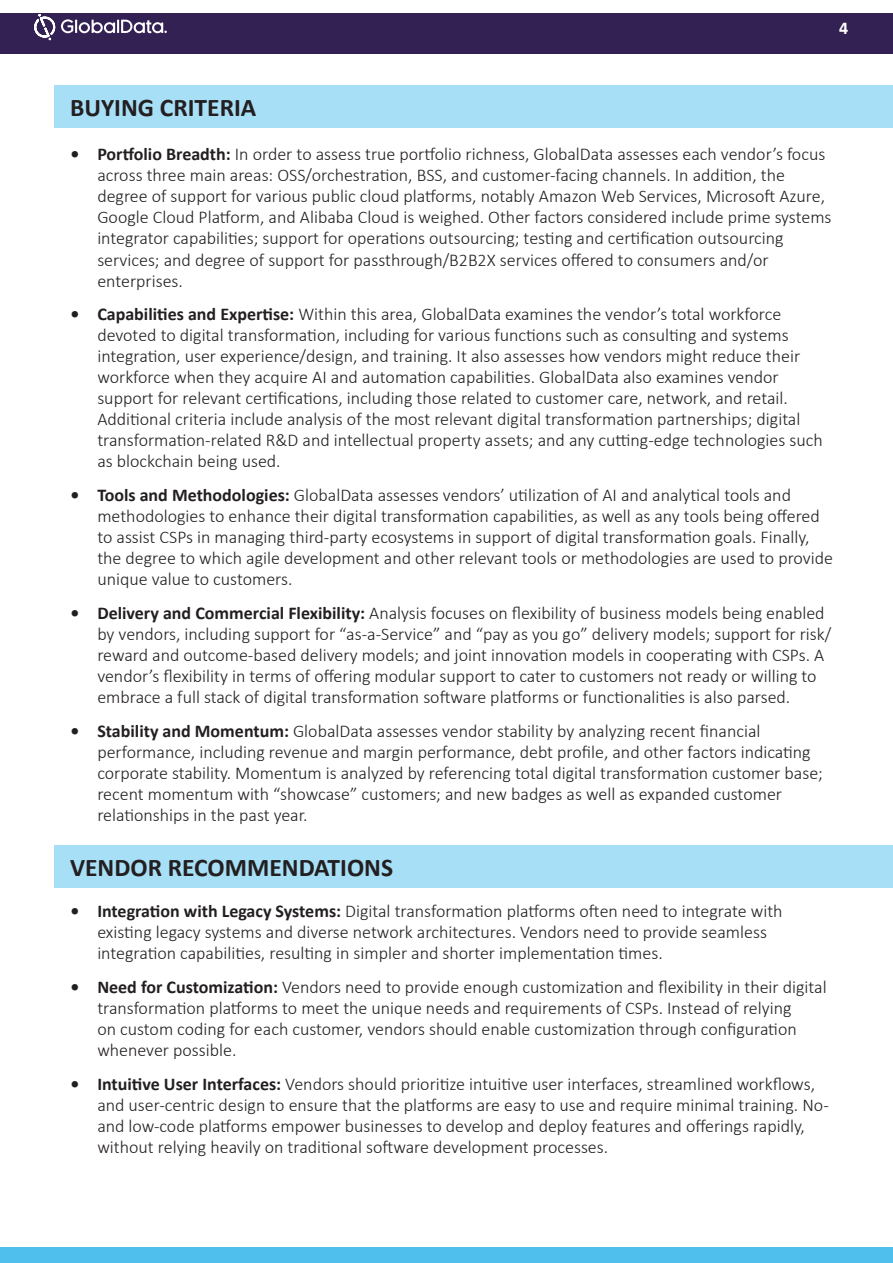
<style>
.page{position:relative;width:893px;height:1263px;background:#fff}
.page>*{position:absolute;margin:0;border:0;box-sizing:border-box;transform-origin:0 0}
.t1{font:700 25.5px "Calibri";color:#231f20}
.t2{font:300 18px/21px "Calibri";color:#231f20}
.t3{font:700 18px "Calibri";color:#fff}
.s1{font-weight:700}
</style>
<div class="page">
<div style="left:0;top:1247px;width:893px;height:16px;background:#4fc0ee"></div>
<div style="left:0;top:14px;width:893px;height:40px;background:#342153"></div>
<svg style="left:34px;top:14px;width:133px;height:26px"></svg>
<div style="left:54px;top:85px;width:839px;height:42px;background:#a7dff6"></div>
<div style="left:54px;top:845px;width:839px;height:43px;background:#a7dff6"></div>
<h1 class="t1" style="left:70px;top:89px;width:188px">BUYING CRITERIA</h1>
<p class="t3" style="left:839px;top:15px;width:11px">4</p>
<p class="t2" style="left:97px;top:144px;width:736px;text-indent:-27px"><span class="s1">• Portfolio Breadth:</span> In order to assess true portfolio richness, GlobalData assesses each vendor’s focus across three main areas: OSS/orchestration, BSS, and customer-facing channels. In addition, the degree of support for various public cloud platforms, notably Amazon Web Services, Microsoft Azure, Google Cloud Platform, and Alibaba Cloud is weighed. Other factors considered include prime systems integrator capabilities; support for operations outsourcing; testing and certification outsourcing services; and degree of support for passthrough/B2B2X services offered to consumers and/or enterprises.</p>
<p class="t2" style="left:97px;top:304px;width:727px;text-indent:-27px"><span class="s1">• Capabilities and Expertise:</span> Within this area, GlobalData examines the vendor’s total workforce devoted to digital transformation, including for various functions such as consulting and systems integration, user experience/design, and training. It also assesses how vendors might reduce their workforce when they acquire AI and automation capabilities. GlobalData also examines vendor support for relevant certifications, including those related to customer care, network, and retail.<br>Additional criteria include analysis of the most relevant digital transformation partnerships; digital transformation-related R&amp;D and intellectual property assets; and any cutting-edge technologies such as blockchain being used.</p>
<p class="t2" style="left:97px;top:484px;width:737px;text-indent:-27px"><span class="s1">• Tools and Methodologies:</span> GlobalData assesses vendors’ utilization of AI and analytical tools and methodologies to enhance their digital transformation capabilities, as well as any tools being offered to assist CSPs in managing third-party ecosystems in support of digital transformation goals. Finally, the degree to which agile development and other relevant tools or methodologies are used to provide unique value to customers.</p>
<p class="t2" style="left:97px;top:602px;width:735px;text-indent:-27px"><span class="s1">• Delivery and Commercial Flexibility:</span> Analysis focuses on flexibility of business models being enabled by vendors, including support for “as-a-Service” and “pay as you go” delivery models; support for risk/ reward and outcome-based delivery models; and joint innovation models in cooperating with CSPs. A vendor’s flexibility in terms of offering modular support to cater to customers not ready or willing to embrace a full stack of digital transformation software platforms or functionalities is also parsed.</p>
<p class="t2" style="left:97px;top:720px;width:727px;text-indent:-27px"><span class="s1">• Stability and Momentum:</span> GlobalData assesses vendor stability by analyzing recent financial performance, including revenue and margin performance, debt profile, and other factors indicating corporate stability. Momentum is analyzed by referencing total digital transformation customer base; recent momentum with “showcase” customers; and new badges as well as expanded customer relationships in the past year.</p>
<h1 class="t1" style="left:70px;top:850px;width:325px">VENDOR RECOMMENDATIONS</h1>
<p class="t2" style="left:97px;top:901px;width:687px;text-indent:-27px"><span class="s1">• Integration with Legacy Systems:</span> Digital transformation platforms often need to integrate with existing legacy systems and diverse network architectures. Vendors need to provide seamless integration capabilities, resulting in simpler and shorter implementation times.</p>
<p class="t2" style="left:97px;top:976px;width:731px;text-indent:-27px"><span class="s1">• Need for Customization:</span> Vendors need to provide enough customization and flexibility in their digital transformation platforms to meet the unique needs and requirements of CSPs. Instead of relying<br>on custom coding for each customer, vendors should enable customization through configuration whenever possible.</p>
<p class="t2" style="left:97px;top:1073px;width:733px;text-indent:-27px"><span class="s1">• Intuitive User Interfaces:</span> Vendors should prioritize intuitive user interfaces, streamlined workflows, and user-centric design to ensure that the platforms are easy to use and require minimal training. No&shy;and low-code platforms empower businesses to develop and deploy features and offerings rapidly, without relying heavily on traditional software development processes.</p>
</div>
